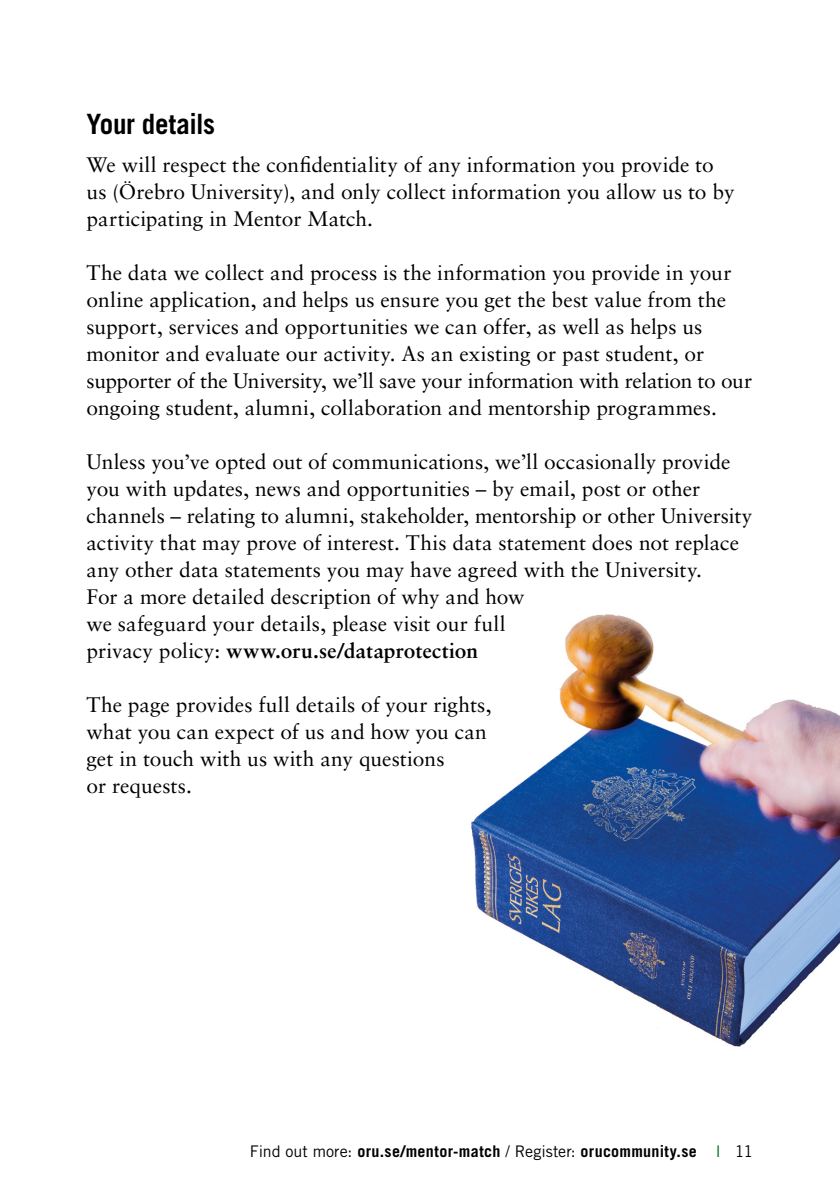
<style>
.page{position:relative;width:840px;height:1191px;background:#fff}
.page>*{position:absolute;margin:0;border:0;box-sizing:border-box;transform-origin:0 0}
.t1{font:700 28px "Trade Gothic LT Std";letter-spacing:-.015em;color:#000;scale:.96 1}
.Brödtext{font:21px/27px "Sabon LT Std";color:#000}
.t2{font:700 16px "Trade Gothic LT Std";letter-spacing:.02em;color:#000}
.s1{font-weight:700}
.s2{font-weight:400}
.s3{font-family:"Trade Gothic LT Std Cn 18";font-weight:400;color:#006c26}
</style>
<div class="page">
<img style="left:471px;top:614px;width:368px;height:433px">
<h2 class="t1" style="left:86px;top:106px;width:135px">Your details</h2>
<p class="Brödtext" style="left:86px;top:151px;width:649px">We will respect the confidentiality of any information you provide to us (Örebro University), and only collect information you allow us to by participating in Mentor Match.</p>
<p class="Brödtext" style="left:86px;top:259px;width:666px">The data we collect and process is the information you provide in your online application, and helps us ensure you get the best value from the support, services and opportunities we can offer, as well as helps us monitor and evaluate our activity. As an existing or past student, or supporter of the University, we’ll save your information with relation to our ongoing student, alumni, collaboration and mentorship programmes.</p>
<p class="Brödtext" style="left:86px;top:448px;width:667px">Unless you’ve opted out of communications, we’ll occasionally provide you with updates, news and opportunities – by email, post or other channels – relating to alumni, stakeholder, mentorship or other University activity that may prove of interest. This data statement does not replace any other data statements you may have agreed with the University.</p>
<p class="Brödtext" style="left:86px;top:583px;width:439px">For a more detailed description of why and how we safeguard your details, please visit our full privacy policy: <span class="s1">www.oru.se/dataprotection</span></p>
<p class="Brödtext" style="left:86px;top:691px;width:406px">The page provides full details of your rights, what you can expect of us and how you can get in touch with us with any questions<br>or requests.</p>
<p class="t2" style="left:250px;top:1141px;width:504px"><span class="s2">Find out more:</span> oru.se/mentor-match <span class="s2">/ Register:</span> orucommunity.se <span class="s3">I</span> <span class="s2">11</span></p>
</div>
